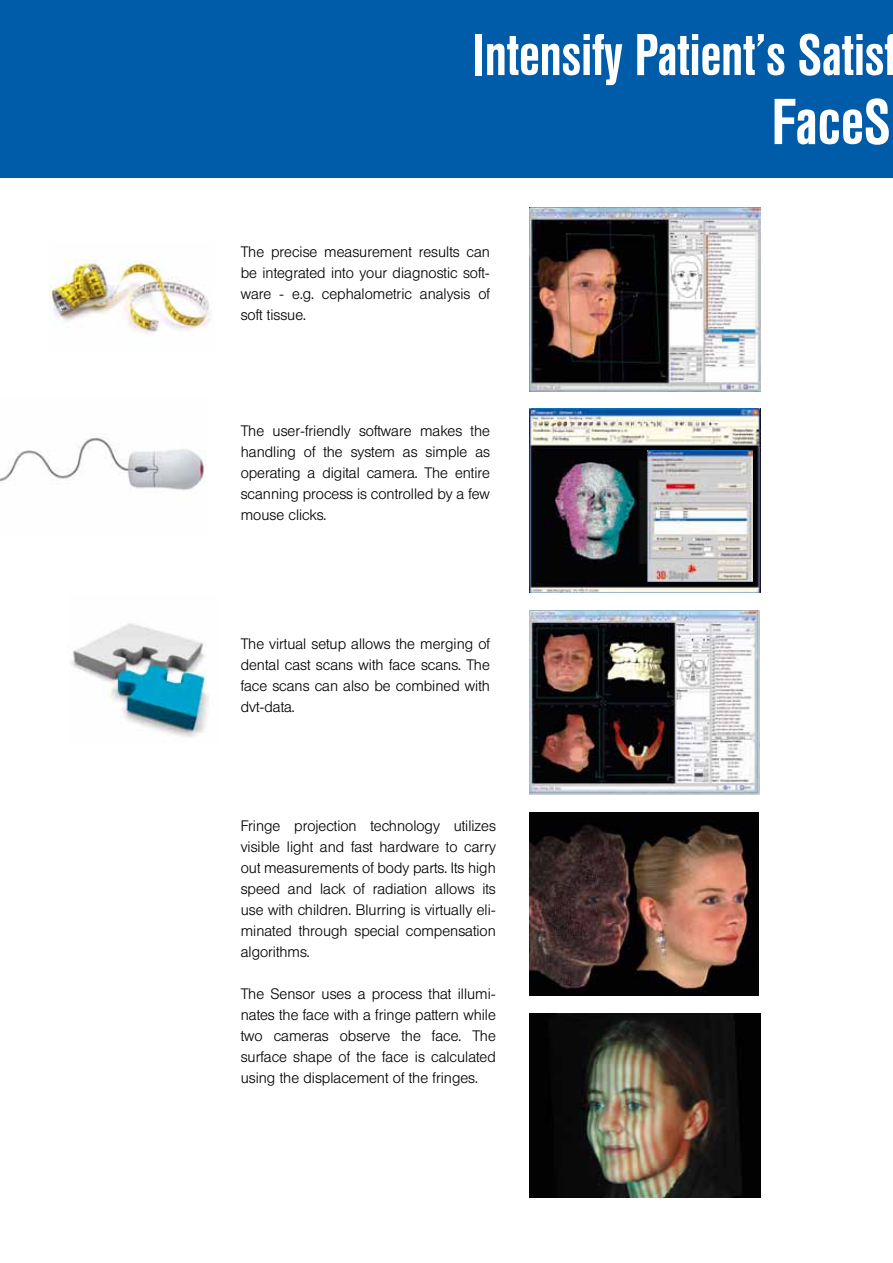
<style>
.page{position:relative;width:893px;height:1263px;background:#fff}
.page>*{position:absolute;margin:0;border:0;box-sizing:border-box;transform-origin:0 0}
.t1{font:500 64.5px "Helvetica Con BQ";letter-spacing:.005em;color:#fff}
.t2{font:500 58.5px "Helvetica Con BQ";color:#fff}
.t3{font:300 15px/21px "Helvetica BQ";color:#000;text-align:justify}
</style>
<div class="page">
<div style="left:0;top:0;width:893px;height:177px;background:#005ca9"></div>
<img style="left:530px;top:207px;width:230px;height:184px">
<img style="left:530px;top:812px;width:229px;height:184px">
<img style="left:530px;top:1014px;width:230px;height:183px">
<img style="left:530px;top:610px;width:230px;height:184px">
<img style="left:530px;top:409px;width:230px;height:184px">
<img style="left:648px;top:451px;width:104px;height:130px">
<img style="left:50px;top:259px;width:161px;height:75px">
<img style="left:0;top:436px;width:206px;height:55px">
<img style="left:68px;top:623px;width:141px;height:114px">
<h2 class="t2" style="left:473px;top:23px;width:425px">Intensify Patient’s Satisf</h2>
<h1 class="t1" style="left:771px;top:87px;width:120px">FaceS</h1>
<p class="t3" style="left:241px;top:241px;width:251px">The precise measurement results can be integrated into your diagnostic soft&shy;ware - e.g. cephalometric analysis of soft tissue.</p>
<p class="t3" style="left:241px;top:421px;width:251px">The user-friendly software makes the handling of the system as simple as operating a digital camera. The entire scanning process is controlled by a few mouse clicks.</p>
<p class="t3" style="left:241px;top:633px;width:251px">The virtual setup allows the merging of dental cast scans with face scans. The face scans can also be combined with dvt-data.</p>
<p class="t3" style="left:241px;top:816px;width:257px">Fringe projection technology utilizes visible light and fast hardware to carry out measurements of body parts. Its high speed and lack of radiation allows its use with children. Blurring is virtually eli&shy;minated through special compensation algorithms.</p>
<p class="t3" style="left:241px;top:984px;width:257px">The Sensor uses a process that illumi&shy;nates the face with a fringe pattern while two cameras observe the face. The surface shape of the face is calculated using the displacement of the fringes.</p>
</div>
